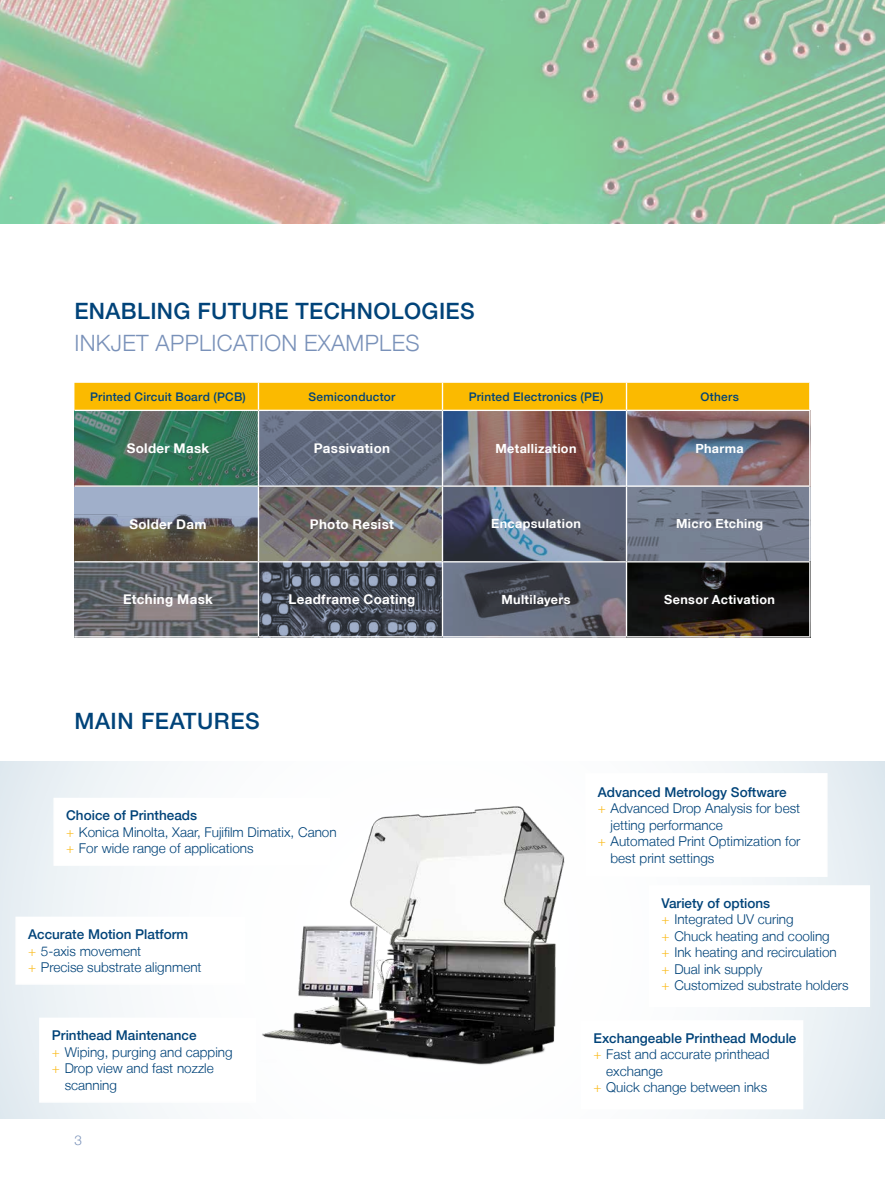
<style>
.page{position:relative;width:885px;height:1191px;background:#fff}
.page>*{position:absolute;margin:0;border:0;box-sizing:border-box;transform-origin:0 0}
.t1{font:500 22.5px "Helvetica Neue LT";letter-spacing:.015em;color:#004379}
.t2{font:300 22.5px "Helvetica Neue LT";letter-spacing:.015em;color:#7991b9}
.t3{font:300 13.5px/16.5px "Helvetica Neue LT";color:#004379}
.t4{font:500 13.5px "Helvetica Neue LT";color:#004379}
.t5{font:300 13.5px "Helvetica Neue LT";color:#7991b9}
.t6{font:700 13.35px "Helvetica Neue LT";letter-spacing:.025em;color:#fff}
.t7{font:700 12.6px "Helvetica Neue LT";letter-spacing:.025em;color:#fff}
.t8{font:500 11.85px "Helvetica Neue LT";letter-spacing:.02em;color:#004379}
.s1{font-weight:500}
.s2{color:#fbbb1c}
</style>
<div class="page">
<img style="left:0;top:0;width:884px;height:223px">
<svg style="left:0;top:761px;width:884px;height:357px"></svg>
<img style="left:259px;top:792px;width:328px;height:282px">
<div style="left:585px;top:773px;width:242px;height:104px;background:#fff"></div>
<div style="left:580px;top:1020px;width:223px;height:89px;background:#fff"></div>
<div style="left:53px;top:797px;width:277px;height:69px;background:#fff"></div>
<div style="left:15px;top:916px;width:230px;height:68px;background:#fff"></div>
<div style="left:39px;top:1017px;width:217px;height:85px;background:#fff"></div>
<div style="left:648px;top:885px;width:222px;height:122px;background:#fff"></div>
<img style="left:74px;top:411px;width:735px;height:225px">
<hr style="left:74px;top:485px;width:184px;height:2px;background:#fff">
<hr style="left:259px;top:485px;width:183px;height:2px;background:#fff">
<hr style="left:443px;top:485px;width:182px;height:2px;background:#fff">
<hr style="left:627px;top:485px;width:182px;height:2px;background:#fff">
<hr style="left:74px;top:561px;width:184px;height:1px;background:#fff">
<hr style="left:259px;top:561px;width:183px;height:1px;background:#fff">
<hr style="left:443px;top:561px;width:182px;height:1px;background:#fff">
<hr style="left:627px;top:561px;width:182px;height:1px;background:#fff">
<div style="left:74px;top:383px;width:736px;height:27px;background:#fbba00"></div>
<hr style="left:258px;top:411px;width:1px;height:75px;background:#fff">
<hr style="left:442px;top:411px;width:1px;height:75px;background:#fff">
<hr style="left:625px;top:411px;width:2px;height:75px;background:#fff">
<hr style="left:258px;top:486px;width:1px;height:76px;background:#fff">
<hr style="left:442px;top:486px;width:1px;height:76px;background:#fff">
<hr style="left:625px;top:486px;width:2px;height:76px;background:#fff">
<hr style="left:258px;top:562px;width:1px;height:74px;background:#fff">
<hr style="left:442px;top:562px;width:1px;height:74px;background:#fff">
<hr style="left:625px;top:562px;width:2px;height:74px;background:#fff">
<h1 class="t1" style="left:74px;top:298px;width:402px">ENABLING FUTURE TECHNOLOGIES</h1>
<h1 class="t2" style="left:74px;top:329px;width:346px">INKJET APPLICATION EXAMPLES</h1>
<p class="t8" style="left:90px;top:389px;width:157px">Printed Circuit Board (PCB)</p>
<p class="t8" style="left:308px;top:389px;width:88px">Semiconductor</p>
<p class="t8" style="left:468px;top:389px;width:136px">Printed Electronics (PE)</p>
<p class="t8" style="left:700px;top:389px;width:40px">Others</p>
<p class="t6" style="left:127px;top:440px;width:84px">Solder Mask</p>
<p class="t6" style="left:314px;top:440px;width:78px">Passivation</p>
<p class="t7" style="left:495px;top:440px;width:82px">Metallization</p>
<p class="t7" style="left:695px;top:440px;width:50px">Pharma</p>
<p class="t6" style="left:129px;top:516px;width:79px">Solder Dam</p>
<p class="t6" style="left:310px;top:516px;width:85px">Photo Resist</p>
<p class="t7" style="left:491px;top:516px;width:91px">Encapsulation</p>
<p class="t7" style="left:676px;top:516px;width:89px">Micro Etching</p>
<p class="t6" style="left:123px;top:591px;width:91px">Etching Mask</p>
<p class="t6" style="left:288px;top:591px;width:128px">Leadframe Coating</p>
<p class="t7" style="left:501px;top:591px;width:71px">Multilayers</p>
<p class="t7" style="left:664px;top:591px;width:112px">Sensor Activation</p>
<h1 class="t1" style="left:74px;top:707px;width:187px">MAIN FEATURES</h1>
<p class="t3" style="left:66px;top:807px;width:272px"><span class="s1">Choice of Printheads<br></span><span class="s2">+</span> Konica Minolta, Xaar, Fujifilm Dimatix, Canon <span class="s2">+</span> For wide range of applications</p>
<p class="t3" style="left:28px;top:925px;width:175px"><span class="s1">Accurate Motion Platform<br></span><span class="s2">+</span> 5-axis movement<br><span class="s2">+</span> Precise substrate alignment</p>
<p class="t4" style="left:52px;top:1027px;width:146px">Printhead Maintenance</p>
<p class="t3" style="left:52px;top:1043px;width:182px"><span class="s2">+</span> Wiping, purging and capping</p>
<p class="t3" style="left:52px;top:1059px;width:163px"><span class="s2">+</span> Drop view and fast nozzle</p>
<p class="t3" style="left:65px;top:1076px;width:54px">scanning</p>
<p class="t5" style="left:74px;top:1131px;width:9px">3</p>
<p class="t4" style="left:597px;top:783px;width:190px">Advanced Metrology Software</p>
<p class="t3" style="left:597px;top:799px;width:204px"><span class="s2">+</span> Advanced Drop Analysis for best</p>
<p class="t3" style="left:610px;top:816px;width:114px">jetting performance</p>
<p class="t3" style="left:597px;top:832px;width:204px"><span class="s2">+</span> Automated Print Optimization for</p>
<p class="t3" style="left:610px;top:849px;width:105px">best print settings</p>
<p class="t3" style="left:661px;top:894px;width:188px"><span class="s1">Variety of options<br></span><span class="s2">+</span> Integrated UV curing<br><span class="s2">+</span> Chuck heating and cooling<br><span class="s2">+</span> Ink heating and recirculation<br><span class="s2">+</span> Dual ink supply<br><span class="s2">+</span> Customized substrate holders</p>
<p class="t4" style="left:593px;top:1029px;width:204px">Exchangeable Printhead Module</p>
<p class="t3" style="left:593px;top:1045px;width:178px"><span class="s2">+</span> Fast and accurate printhead</p>
<p class="t3" style="left:606px;top:1062px;width:58px">exchange</p>
<p class="t3" style="left:593px;top:1078px;width:175px"><span class="s2">+</span> Quick change between inks</p>
</div>
